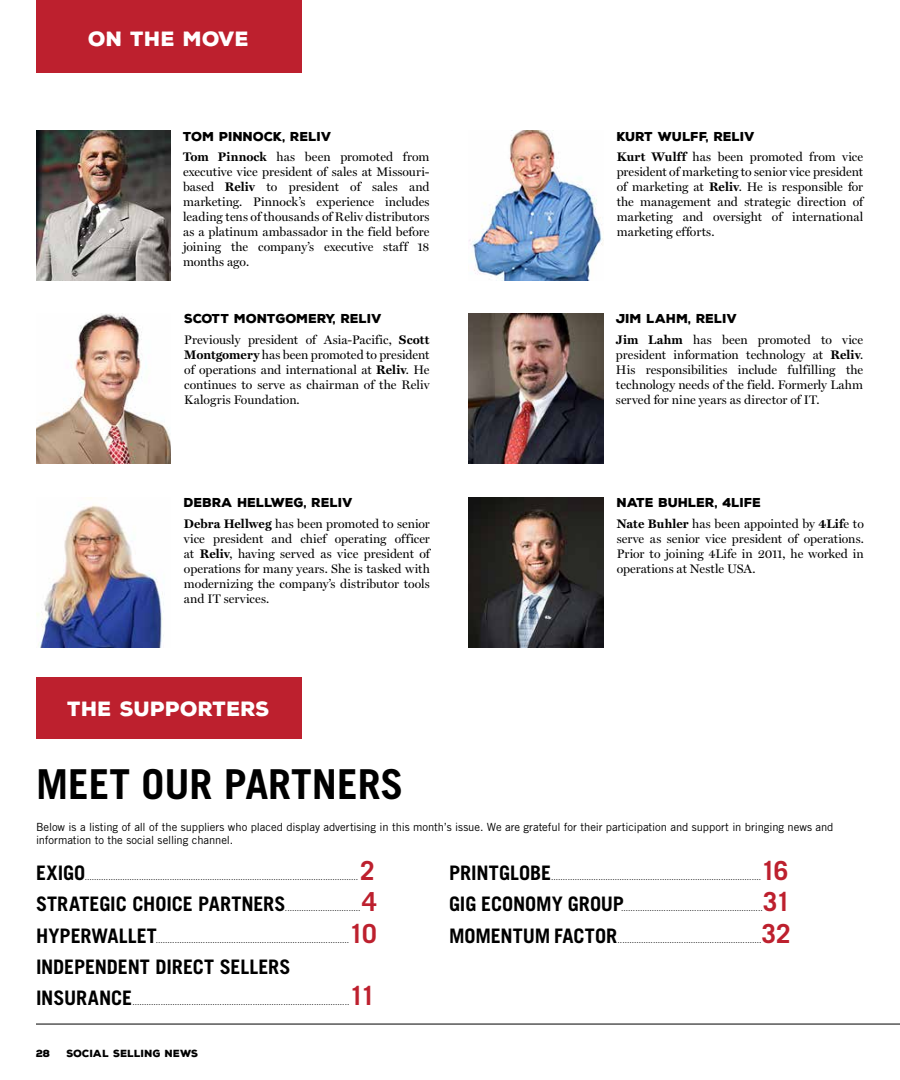
<style>
.page{position:relative;width:900px;height:1080px;background:#fff}
.page>*{position:absolute;margin:0;border:0;box-sizing:border-box;transform-origin:0 0}
.t1{font:700 41.25px "Trade Gothic LT Std";color:#000}
.t2{font:700 26.25px "Trade Gothic LT Std";letter-spacing:-.065em;color:#bd202e}
.t3{font:700 20px "Trade Gothic LT Std";letter-spacing:-.01em;color:#000}
.t4{font:900 20px "Nexa Rust Sans";letter-spacing:.01em;color:#fff}
.t5{font:12.5px/15px "Miller Display Roman";letter-spacing:.005em;color:#000;text-align:justify}
.t6{font:900 12.5px "Nexa Rust Sans";color:#000}
.t7{font:11.25px/13.5px "Trade Gothic LT Std";letter-spacing:-.01em;color:#000}
.t8{font:10px "Slate Std";color:#000;scale:.92 1}
.t9{font:900 10px "Nexa Rust Sans";letter-spacing:.01em;color:#000}
.s1{font-family:"Miller Text";font-weight:700}
.s2{font-family:"Trade Gothic LT Std";font-weight:700;font-size:20px}
</style>
<div class="page">
<hr style="left:36px;top:1024px;width:864px;height:1px;background:#000">
<div style="left:36px;top:677px;width:266px;height:62px;background:#bd202e"></div>
<div style="left:36px;top:0;width:266px;height:72px;background:#bd202e"></div>
<img style="left:36px;top:131px;width:135px;height:150px">
<img style="left:468px;top:497px;width:135px;height:151px">
<img style="left:36px;top:313px;width:135px;height:150px">
<img style="left:469px;top:131px;width:134px;height:150px">
<img style="left:468px;top:313px;width:135px;height:150px">
<img style="left:36px;top:497px;width:128px;height:151px">
<h3 class="t4" style="left:88px;top:25px;width:162px">ON THE MOVE</h3>
<p class="t6" style="left:183px;top:128px;width:150px">TOM PINNOCK, RELIV</p>
<p class="t5" style="left:183px;top:149px;width:248px"><span class="s1">Tom Pinnock</span> has been promoted from executive vice president of sales at Missouri&shy;based <span class="s1">Reliv</span> to president of sales and marketing. Pinnock’s experience includes leading tens of thousands of Reliv distributors as a platinum ambassador in the field before joining the company’s executive staff 18 months ago.</p>
<p class="t6" style="left:184px;top:310px;width:199px">SCOTT MONTGOMERY, RELIV</p>
<p class="t5" style="left:184px;top:332px;width:247px">Previously president of Asia-Pacific, <span class="s1">Scott Montgomery</span> has been promoted to president of operations and international at <span class="s1">Reliv</span>. He continues to serve as chairman of the Reliv Kalogris Foundation.</p>
<p class="t6" style="left:184px;top:495px;width:170px">DEBRA HELLWEG, RELIV</p>
<p class="t5" style="left:184px;top:516px;width:248px"><span class="s1">Debra Hellweg</span> has been promoted to senior vice president and chief operating officer at <span class="s1">Reliv</span>, having served as vice president of operations for many years. She is tasked with modernizing the company’s distributor tools and IT services.</p>
<h3 class="t4" style="left:67px;top:695px;width:204px">THE SUPPORTERS</h3>
<p class="t6" style="left:617px;top:128px;width:140px">KURT WULFF, RELIV</p>
<p class="t5" style="left:617px;top:149px;width:248px"><span class="s1">Kurt Wulff</span> has been promoted from vice president of marketing to senior vice president of marketing at <span class="s1">Reliv</span>. He is responsible for the management and strategic direction of marketing and oversight of international marketing efforts.</p>
<p class="t6" style="left:616px;top:310px;width:123px">JIM LAHM, RELIV</p>
<p class="t5" style="left:616px;top:332px;width:249px"><span class="s1">Jim Lahm</span> has been promoted to vice president information technology at <span class="s1">Reliv</span>.<br>His responsibilities include fulfilling the technology needs of the field. Formerly Lahm served for nine years as director of IT.</p>
<p class="t6" style="left:617px;top:495px;width:146px">NATE BUHLER, 4LIFE</p>
<p class="t5" style="left:617px;top:516px;width:249px"><span class="s1">Nate Buhler</span> has been appointed by <span class="s1">4Lif</span>e to serve as senior vice president of operations.<br>Prior to joining 4Life in 2011, he worked in operations at Nestle USA.</p>
<h1 class="t1" style="left:36px;top:758px;width:369px">MEET OUR PARTNERS</h1>
<p class="t7" style="left:36px;top:820px;width:799px">Below is a listing of all of the suppliers who placed display advertising in this month’s issue. We are grateful for their participation and support in bringing news and information to the social selling channel.</p>
<p class="t8" style="left:36px;top:871px;width:352px"><span class="s2">EXIGO</span>.................................................................................................................…</p>
<h2 class="t2" style="left:360px;top:854px;width:16px">2</h2>
<p class="t8" style="left:36px;top:903px;width:354px"><span class="s2">STRATEGIC CHOICE PARTNERS</span>.............................…</p>
<h2 class="t2" style="left:362px;top:886px;width:16px">4</h2>
<p class="t8" style="left:36px;top:934px;width:342px"><span class="s2">HYPERWALLET</span>..................................................................................</p>
<h2 class="t2" style="left:349px;top:917px;width:29px">10</h2>
<h3 class="t3" style="left:36px;top:955px;width:256px">INDEPENDENT DIRECT SELLERS</h3>
<p class="t8" style="left:36px;top:997px;width:342px"><span class="s2">INSURANCE</span>............................................................................................</p>
<h2 class="t2" style="left:349px;top:980px;width:28px">11</h2>
<p class="t8" style="left:449px;top:871px;width:341px"><span class="s2">PRINTGLOBE</span>........................................................................…..............</p>
<h2 class="t2" style="left:761px;top:854px;width:29px">16</h2>
<p class="t8" style="left:449px;top:903px;width:342px"><span class="s2">GIG ECONOMY GROUP</span>.....................................................…....</p>
<h2 class="t2" style="left:763px;top:886px;width:29px">31</h2>
<p class="t8" style="left:449px;top:934px;width:341px"><span class="s2">MOMENTUM FACTOR</span>......................................................…....</p>
<h2 class="t2" style="left:762px;top:917px;width:31px">32</h2>
<p class="t9" style="left:36px;top:1047px;width:16px">28</p>
<p class="t9" style="left:66px;top:1047px;width:134px">SOCIAL SELLING NEWS</p>
</div>
